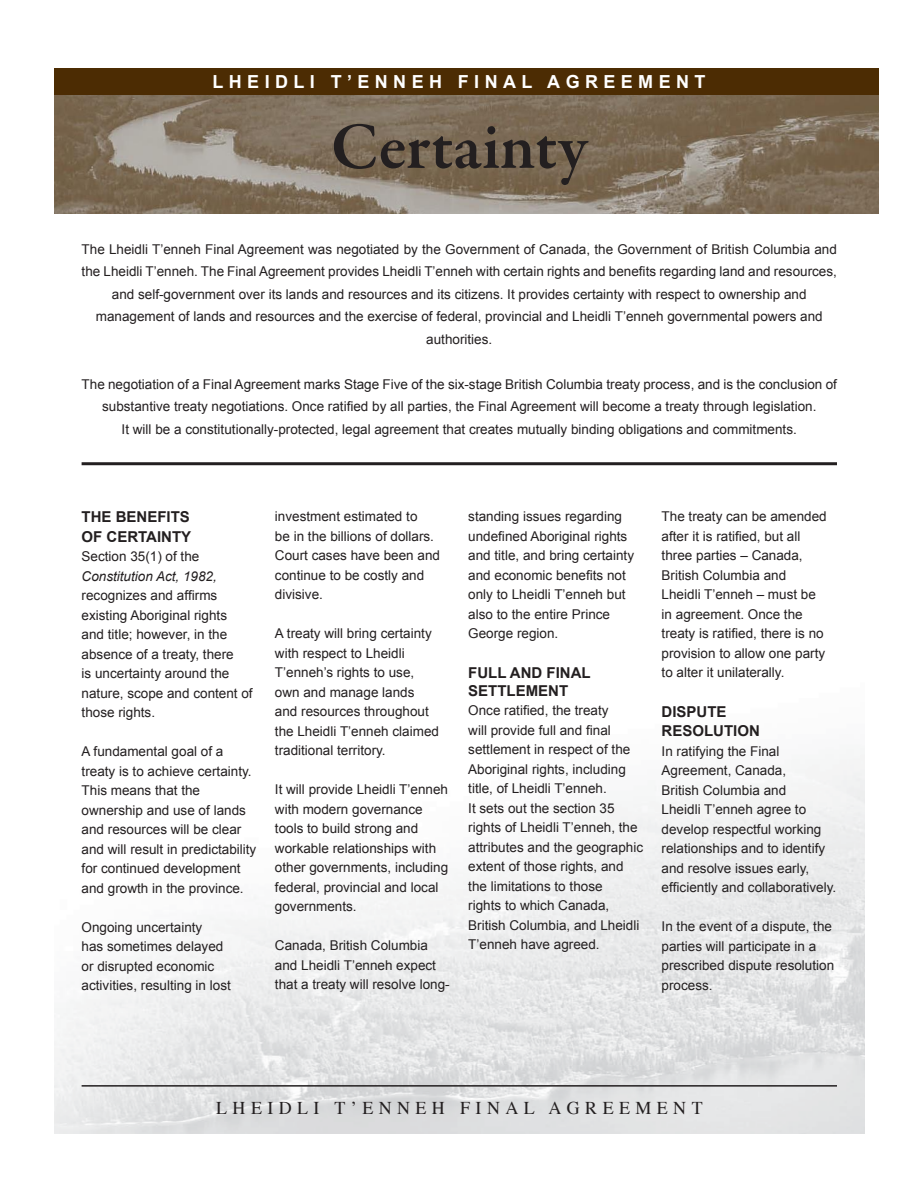
<style>
.page{position:relative;width:918px;height:1188px;background:#fff}
.page>*{position:absolute;margin:0;border:0;box-sizing:border-box;transform-origin:0 0}
.t1{font:600 67.5px "Garamond Premr Pro";color:#231f20}
.t2{font:18px "Times";letter-spacing:.3em;color:#231f20}
.t3{font:700 18px "Arial";letter-spacing:.3em;color:#fff}
.t4{font:700 15px "Arial";color:#231f20}
.t5{font:13.5px/19.5px "Arial";color:#231f20}
.s1{font-style:italic}
</style>
<div class="page">
<img style="left:55px;top:754px;width:810px;height:380px">
<hr style="left:82px;top:1085px;width:755px;height:2px;background:#231f20">
<img style="left:54px;top:94px;width:825px;height:120px">
<div style="left:54px;top:68px;width:825px;height:26px;background:#4c2c03"></div>
<hr style="left:82px;top:462px;width:755px;height:3px;background:#231f20">
<p class="t3" style="left:212px;top:70px;width:495px">LHEIDLI T’ENNEH FINAL AGREEMENT</p>
<p class="t1" style="left:331px;top:106px;width:258px">Certainty</p>
<p class="t5" style="left:82px;top:238px;width:757px;line-height:22.5px;text-align:center">The Lheidli T’enneh Final Agreement was negotiated by the Government of Canada, the Government of British Columbia and the Lheidli T’enneh. The Final Agreement provides Lheidli T’enneh with certain rights and benefits regarding land and resources, and self-government over its lands and resources and its citizens. It provides certainty with respect to ownership and</p>
<p class="t5" style="left:96px;top:307px;width:728px">management of lands and resources and the exercise of federal, provincial and Lheidli T’enneh governmental powers and</p>
<p class="t5" style="left:426px;top:330px;width:68px">authorities.</p>
<p class="t5" style="left:82px;top:373px;width:757px;line-height:22.5px;text-align:center">The negotiation of a Final Agreement marks Stage Five of the six-stage British Columbia treaty process, and is the conclusion of substantive treaty negotiations. Once ratified by all parties, the Final Agreement will become a treaty through legislation.</p>
<p class="t5" style="left:122px;top:420px;width:677px">It will be a constitutionally-protected, legal agreement that creates mutually binding obligations and commitments.</p>
<p class="t4" style="left:82px;top:507px;width:110px">THE BENEFITS</p>
<p class="t4" style="left:82px;top:527px;width:111px">OF CERTAINTY</p>
<p class="t5" style="left:82px;top:547px;width:173px">Section 35(1) of the<br><span class="s1">Constitution Act, 1982, </span>recognizes and affirms existing Aboriginal rights and title; however, in the absence of a treaty, there<br>is uncertainty around the nature, scope and content of those rights.</p>
<p class="t5" style="left:82px;top:742px;width:176px">A fundamental goal of a treaty is to achieve certainty.<br>This means that the ownership and use of lands and resources will be clear and will result in predictability for continued development and growth in the province.</p>
<p class="t5" style="left:82px;top:918px;width:151px">Ongoing uncertainty<br>has sometimes delayed or disrupted economic activities, resulting in lost</p>
<p class="t5" style="left:275px;top:507px;width:167px">investment estimated to<br>be in the billions of dollars.<br>Court cases have been and continue to be costly and divisive.</p>
<p class="t5" style="left:275px;top:624px;width:166px">A treaty will bring certainty with respect to Lheidli<br>T’enneh’s rights to use, own and manage lands and resources throughout the Lheidli T’enneh claimed traditional territory.</p>
<p class="t5" style="left:275px;top:780px;width:175px">It will provide Lheidli T’enneh with modern governance tools to build strong and workable relationships with other governments, including federal, provincial and local governments.</p>
<p class="t5" style="left:275px;top:936px;width:176px">Canada, British Columbia and Lheidli T’enneh expect that a treaty will resolve long-</p>
<p class="t5" style="left:468px;top:507px;width:167px">standing issues regarding undefined Aboriginal rights and title, and bring certainty and economic benefits not only to Lheidli T’enneh but also to the entire Prince<br>George region.</p>
<p class="t4" style="left:468px;top:663px;width:124px">FULL AND FINAL</p>
<p class="t4" style="left:468px;top:681px;width:102px">SETTLEMENT</p>
<p class="t5" style="left:468px;top:701px;width:176px">Once ratified, the treaty<br>will provide full and final settlement in respect of the<br>Aboriginal rights, including title, of Lheidli T’enneh.<br>It sets out the section 35 rights of Lheidli T’enneh, the attributes and the geographic extent of those rights, and the limitations to those<br>rights to which Canada,<br>British Columbia, and Lheidli<br>T’enneh have agreed.</p>
<p class="t5" style="left:662px;top:507px;width:167px">The treaty can be amended after it is ratified, but all three parties – Canada,<br>British Columbia and<br>Lheidli T’enneh – must be in agreement. Once the treaty is ratified, there is no provision to allow one party to alter it unilaterally.</p>
<p class="t4" style="left:662px;top:702px;width:67px">DISPUTE</p>
<p class="t4" style="left:662px;top:721px;width:100px">RESOLUTION</p>
<p class="t5" style="left:662px;top:742px;width:176px">In ratifying the Final<br>Agreement, Canada,<br>British Columbia and<br>Lheidli T’enneh agree to develop respectful working relationships and to identify and resolve issues early, efficiently and collaboratively.</p>
<p class="t5" style="left:662px;top:917px;width:174px">In the event of a dispute, the parties will participate in a prescribed dispute resolution process.</p>
<p class="t2" style="left:216px;top:1091px;width:488px">LHEIDLI T’ENNEH FINAL AGREEMENT</p>
</div>
